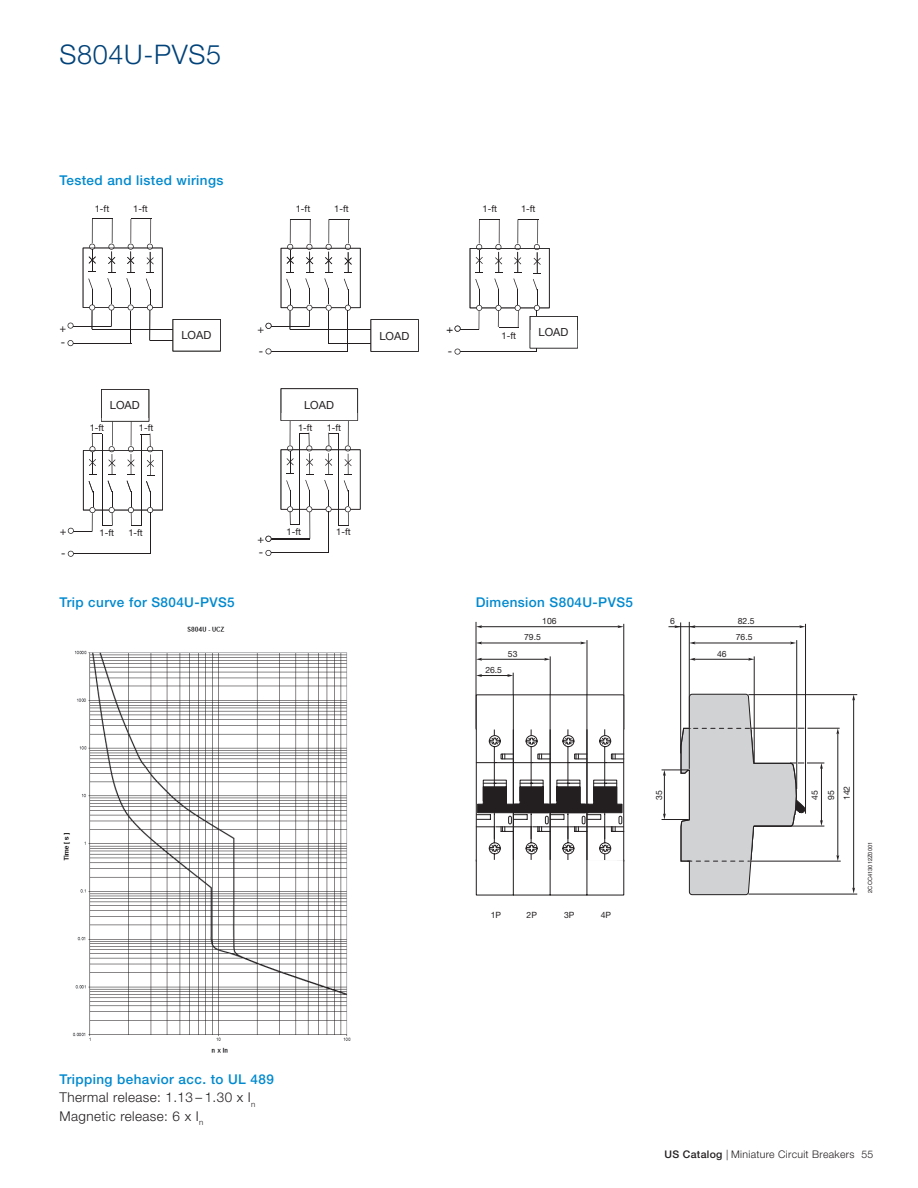
<style>
.page{position:relative;width:918px;height:1188px;background:#fff}
.page>*{position:absolute;margin:0;border:0;box-sizing:border-box;transform-origin:0 0}
.t1{font:300 27px "Helvetica Neue LT Std";letter-spacing:.025em;color:#004279}
.t2{font:300 13.5px/18.6px "Helvetica Neue LT Std";letter-spacing:.03em;color:#231f20}
.t3{font:500 13.5px "Helvetica Neue LT Std";letter-spacing:.03em;color:#0089cf}
.t4{font:11.25px/22.2px "Helvetica Neue";color:#231f20}
.t5{font:300 10.5px "Helvetica Neue LT Std";letter-spacing:.03em;color:#231f20}
.t6{font:9.3px "Helvetica Neue";color:#231f20}
.t7{font:8.55px/16px "Helvetica Neue";color:#231f20}
.t8{font:5.7px "Helvetica";color:#231f20}
.s1{font-weight:500;color:#0089cf}
.s2{font-weight:500}
</style>
<div class="page">
<hr style="left:72px;top:326px;width:39px;height:1px;background:#231f20">
<hr style="left:72px;top:343px;width:59px;height:1px;background:#231f20">
<svg style="left:68px;top:323px;width:6px;height:6px"></svg>
<svg style="left:68px;top:340px;width:6px;height:6px"></svg>
<svg style="left:83px;top:219px;width:138px;height:132px"></svg>
<svg style="left:370px;top:319px;width:49px;height:33px"></svg>
<hr style="left:290px;top:329px;width:81px;height:1px;background:#231f20">
<hr style="left:270px;top:326px;width:39px;height:1px;background:#231f20">
<svg style="left:266px;top:323px;width:6px;height:6px"></svg>
<hr style="left:329px;top:343px;width:42px;height:1px;background:#231f20">
<hr style="left:269px;top:351px;width:79px;height:1px;background:#231f20">
<svg style="left:281px;top:219px;width:80px;height:132px"></svg>
<svg style="left:266px;top:348px;width:6px;height:6px"></svg>
<svg style="left:455px;top:219px;width:123px;height:136px"></svg>
<hr style="left:150px;top:513px;width:1px;height:31px;background:#231f20">
<svg style="left:68px;top:389px;width:95px;height:145px"></svg>
<hr style="left:71px;top:553px;width:79px;height:1px;background:#231f20">
<svg style="left:68px;top:551px;width:6px;height:6px"></svg>
<hr style="left:270px;top:539px;width:40px;height:1px;background:#231f20">
<svg style="left:265px;top:536px;width:6px;height:6px"></svg>
<hr style="left:268px;top:553px;width:60px;height:1px;background:#231f20">
<svg style="left:265px;top:550px;width:6px;height:6px"></svg>
<svg style="left:281px;top:388px;width:80px;height:165px"></svg>
<hr style="left:416px;top:399px;width:1px;height:120px;background:#030505">
<hr style="left:550px;top:399px;width:1px;height:120px;background:#231f20">
<hr style="left:719px;top:399px;width:1px;height:120px;background:#231f20">
<hr style="left:894px;top:399px;width:1px;height:120px;background:#231f20">
<svg style="left:416px;top:427px;width:135px;height:92px"></svg>
<img style="left:63px;top:626px;width:288px;height:427px">
<hr style="left:550px;top:656px;width:1px;height:72px;background:#231f20">
<hr style="left:476px;top:622px;width:1px;height:107px;background:#231f20">
<hr style="left:513px;top:673px;width:1px;height:55px;background:#231f20">
<hr style="left:480px;top:643px;width:102px;height:1px;background:#231f20">
<svg style="left:476px;top:625px;width:6px;height:3px"></svg>
<svg style="left:617px;top:625px;width:7px;height:3px"></svg>
<hr style="left:480px;top:626px;width:139px;height:1px;background:#231f20">
<svg style="left:476px;top:658px;width:6px;height:3px"></svg>
<svg style="left:544px;top:658px;width:6px;height:3px"></svg>
<hr style="left:480px;top:659px;width:66px;height:1px;background:#231f20">
<svg style="left:476px;top:674px;width:37px;height:3px"></svg>
<hr style="left:729px;top:861px;width:112px;height:1px;background:#231f20">
<hr style="left:748px;top:694px;width:109px;height:1px;background:#231f20">
<svg style="left:836px;top:855px;width:3px;height:6px"></svg>
<hr style="left:838px;top:732px;width:1px;height:125px;background:#231f20">
<svg style="left:852px;top:887px;width:3px;height:7px"></svg>
<svg style="left:852px;top:695px;width:3px;height:6px"></svg>
<hr style="left:853px;top:699px;width:1px;height:190px;background:#231f20">
<hr style="left:587px;top:640px;width:1px;height:88px;background:#231f20">
<hr style="left:624px;top:624px;width:1px;height:104px;background:#231f20">
<hr style="left:754px;top:656px;width:1px;height:107px;background:#231f20">
<hr style="left:689px;top:622px;width:1px;height:147px;background:#231f20">
<hr style="left:693px;top:643px;width:99px;height:1px;background:#231f20">
<svg style="left:799px;top:625px;width:6px;height:3px"></svg>
<hr style="left:669px;top:626px;width:132px;height:1px;background:#231f20">
<svg style="left:689px;top:658px;width:6px;height:3px"></svg>
<svg style="left:748px;top:658px;width:6px;height:3px"></svg>
<hr style="left:693px;top:659px;width:57px;height:1px;background:#231f20">
<hr style="left:796px;top:640px;width:1px;height:149px;background:#231f20">
<hr style="left:805px;top:624px;width:1px;height:190px;background:#231f20">
<hr style="left:680px;top:622px;width:1px;height:131px;background:#231f20">
<hr style="left:808px;top:728px;width:32px;height:1px;background:#231f20">
<hr style="left:748px;top:894px;width:109px;height:1px;background:#231f20">
<svg style="left:662px;top:693px;width:162px;height:203px"></svg>
<svg style="left:476px;top:694px;width:149px;height:202px"></svg>
<h1 class="t1" style="left:60px;top:38px;width:163px">S804U-PVS5</h1>
<p class="t3" style="left:60px;top:172px;width:166px">Tested and listed wirings</p>
<p class="t6" style="left:95px;top:203px;width:16px">1-ft</p>
<p class="t6" style="left:133px;top:203px;width:16px">1-ft</p>
<p class="t6" style="left:296px;top:203px;width:16px">1-ft</p>
<p class="t6" style="left:334px;top:203px;width:16px">1-ft</p>
<p class="t6" style="left:483px;top:203px;width:16px">1-ft</p>
<p class="t6" style="left:521px;top:203px;width:16px">1-ft</p>
<p class="t4" style="left:60px;top:317px;width:8px">+</p>
<p class="t4" style="left:61px;top:331px;width:6px">-</p>
<p class="t4" style="left:181px;top:324px;width:31px">LOAD</p>
<p class="t4" style="left:258px;top:317px;width:8px">+ -</p>
<p class="t4" style="left:447px;top:318px;width:8px">+ -</p>
<p class="t4" style="left:539px;top:321px;width:31px">LOAD</p>
<p class="t4" style="left:379px;top:324px;width:31px">LOAD</p>
<p class="t6" style="left:502px;top:330px;width:16px">1-ft</p>
<p class="t4" style="left:110px;top:394px;width:31px">LOAD</p>
<p class="t4" style="left:304px;top:393px;width:31px">LOAD</p>
<p class="t6" style="left:90px;top:422px;width:16px">1-ft</p>
<p class="t6" style="left:139px;top:422px;width:16px">1-ft</p>
<p class="t6" style="left:298px;top:422px;width:16px">1-ft</p>
<p class="t6" style="left:327px;top:422px;width:16px">1-ft</p>
<p class="t4" style="left:60px;top:520px;width:8px">+</p>
<p class="t4" style="left:61px;top:542px;width:6px">-</p>
<p class="t6" style="left:100px;top:527px;width:16px">1-ft</p>
<p class="t6" style="left:128px;top:527px;width:16px">1-ft</p>
<p class="t6" style="left:287px;top:526px;width:16px">1-ft</p>
<p class="t6" style="left:336px;top:526px;width:16px">1-ft</p>
<p class="t4" style="left:257px;top:528px;width:8px">+</p>
<p class="t4" style="left:259px;top:541px;width:6px">-</p>
<p class="t3" style="left:60px;top:594px;width:177px">Trip curve for S804U-PVS5</p>
<p class="t3" style="left:476px;top:594px;width:159px">Dimension S804U-PVS5</p>
<p class="t7" style="left:542px;top:613px;width:16px">106</p>
<p class="t7" style="left:524px;top:629px;width:18px">79.5</p>
<p class="t7" style="left:508px;top:645px;width:11px">53</p>
<p class="t7" style="left:485px;top:662px;width:18px">26.5</p>
<p class="t7" style="left:670px;top:613px;width:6px">6</p>
<p class="t7" style="left:738px;top:613px;width:18px">82.5</p>
<p class="t7" style="left:717px;top:645px;width:11px">46</p>
<p class="t7" style="left:736px;top:629px;width:18px">76.5</p>
<p class="t7" style="left:491px;top:907px;width:12px">1P</p>
<p class="t7" style="left:527px;top:907px;width:12px">2P</p>
<p class="t7" style="left:564px;top:907px;width:12px">3P</p>
<p class="t7" style="left:601px;top:907px;width:12px">4P</p>
<p class="t7" style="left:651px;top:800px;width:11px;rotate:-90deg">35</p>
<p class="t7" style="left:807px;top:800px;width:16px;rotate:-90deg">45<br>95<br>142</p>
<p class="t8" style="left:867px;top:893px;width:53px;rotate:-90deg">2CCC413012Z0001</p>
<p class="t2" style="left:60px;top:1069px;width:216px"><span class="s1">Tripping behavior acc. to UL 489<br></span>Thermal release: 1.13 – 1.30 x I<sub>n<br></sub>Magnetic release: 6 x I<sub>n</sub></p>
<p class="t5" style="left:665px;top:1148px;width:210px"><span class="s2">US Catalog</span> | Miniature Circuit Breakers 55</p>
</div>
